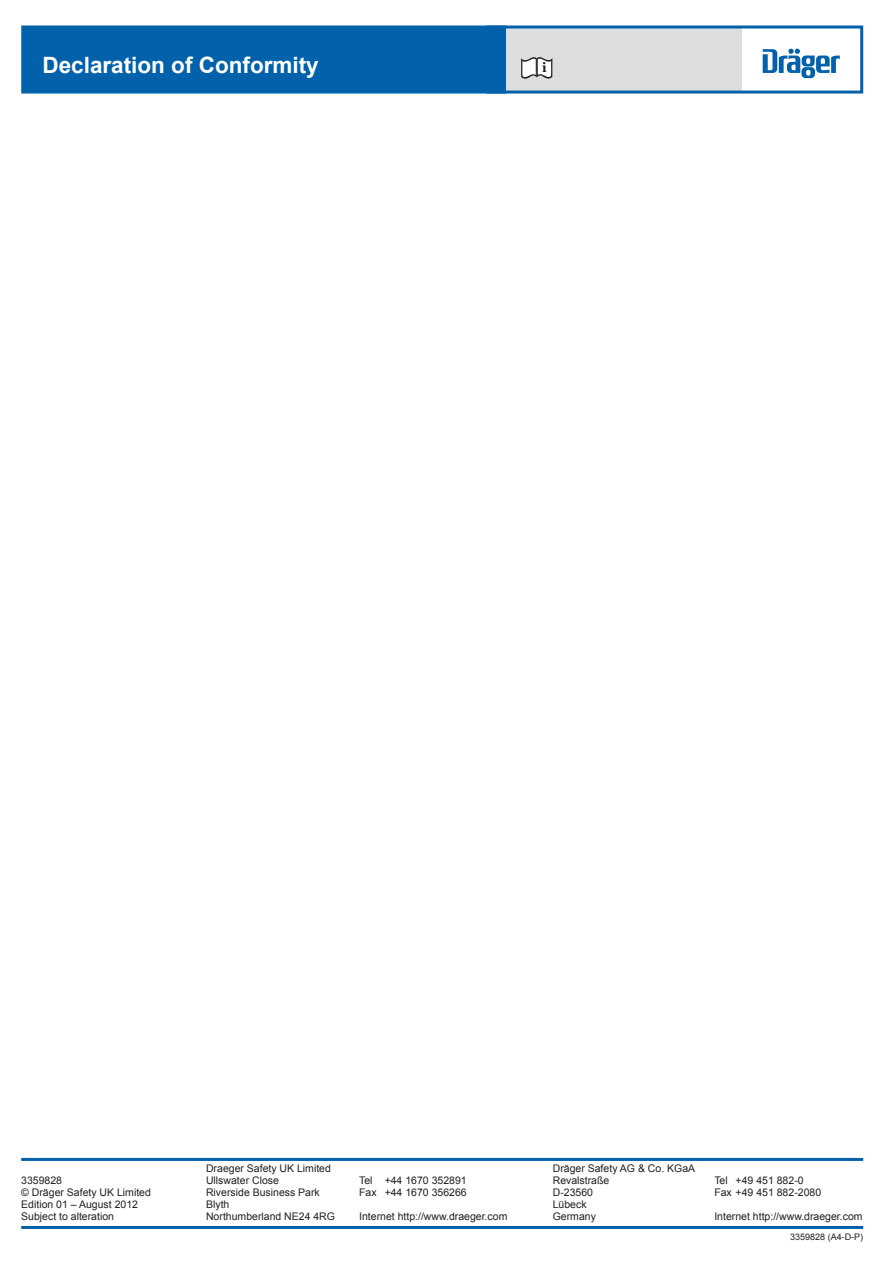
<style>
.page{position:relative;width:893px;height:1263px;background:#fff}
.page>*{position:absolute;margin:0;border:0;box-sizing:border-box;transform-origin:0 0}
.t1{font:700 22.5px "Arial";color:#fff}
.t2{font:700 13.05px "Georgia";color:#231f20}
.t3{font:10.5px "Arial";color:#231f20}
.t4{font:9px "Arial";color:#231f20}
</style>
<div class="page">
<hr style="left:21px;top:1226px;width:842px;height:3px;background:#0161ab">
<div style="left:21px;top:26px;width:485px;height:68px;background:#0161ab;border:3px solid #0161ab"></div>
<svg style="left:763px;top:49px;width:77px;height:29px"></svg>
<div style="left:506px;top:29px;width:236px;height:62px;background:#dcdddf"></div>
<div style="left:487px;top:26px;width:376px;height:68px;border:3px solid #0161ab"></div>
<svg style="left:521px;top:57px;width:31px;height:22px"></svg>
<hr style="left:21px;top:1158px;width:842px;height:3px;background:#0161ab">
<h1 class="t1" style="left:43px;top:51px;width:278px">Declaration of Conformity</h1>
<p class="t2" style="left:542px;top:61px;width:6px">i</p>
<p class="t3" style="left:21px;top:1173px;width:42px">3359828</p>
<p class="t3" style="left:21px;top:1185px;width:131px">© Dräger Safety UK Limited</p>
<p class="t3" style="left:21px;top:1197px;width:118px">Edition 01 – August 2012</p>
<p class="t3" style="left:21px;top:1209px;width:94px">Subject to alteration</p>
<p class="t3" style="left:206px;top:1162px;width:126px">Draeger Safety UK Limited</p>
<p class="t3" style="left:206px;top:1174px;width:74px">Ullswater Close</p>
<p class="t3" style="left:359px;top:1174px;width:109px">Tel +44 1670 352891</p>
<p class="t3" style="left:206px;top:1186px;width:115px">Riverside Business Park</p>
<p class="t3" style="left:359px;top:1186px;width:109px">Fax +44 1670 356266</p>
<p class="t3" style="left:206px;top:1198px;width:25px">Blyth</p>
<p class="t3" style="left:206px;top:1210px;width:130px">Northumberland NE24 4RG</p>
<p class="t3" style="left:359px;top:1210px;width:150px">Internet http://www.draeger.com</p>
<p class="t3" style="left:553px;top:1162px;width:144px">Dräger Safety AG &amp; Co. KGaA</p>
<p class="t3" style="left:553px;top:1174px;width:58px">Revalstraße</p>
<p class="t3" style="left:714px;top:1174px;width:91px">Tel +49 451 882-0</p>
<p class="t3" style="left:553px;top:1186px;width:42px">D-23560</p>
<p class="t3" style="left:714px;top:1186px;width:108px">Fax +49 451 882-2080</p>
<p class="t3" style="left:553px;top:1198px;width:35px">Lübeck</p>
<p class="t3" style="left:553px;top:1210px;width:45px">Germany</p>
<p class="t3" style="left:714px;top:1210px;width:150px">Internet http://www.draeger.com</p>
<p class="t4" style="left:790px;top:1230px;width:75px">3359828 (A4-D-P)</p>
</div>
